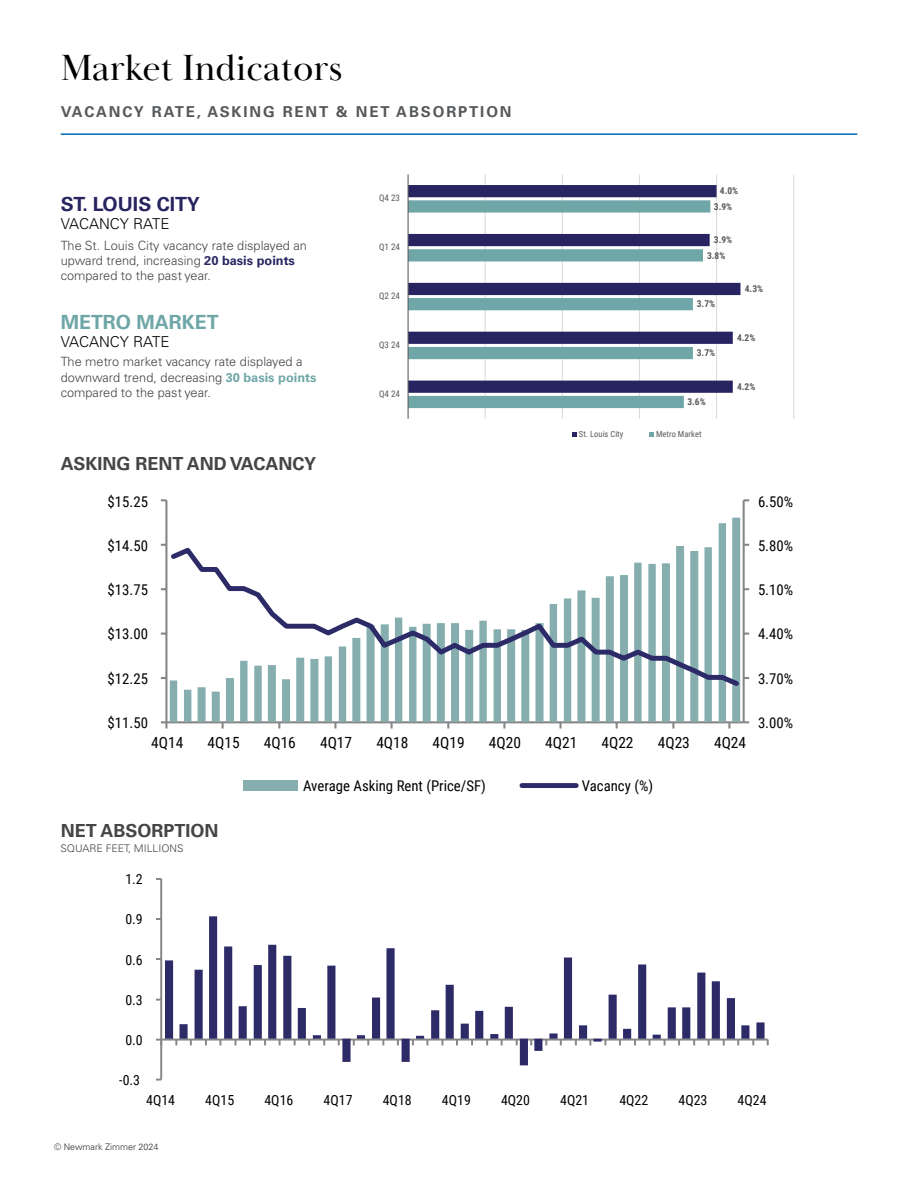
<style>
.page{position:relative;width:918px;height:1188px;background:#fff}
.page>*{position:absolute;margin:0;border:0;box-sizing:border-box;transform-origin:0 0}
.t1{font:37.5px "Baskerville Display PT";color:#000}
.t2{font:700 19.5px "Univers LT Pro 65";color:#282460}
.t3{font:700 19.5px "Univers LT Pro 65";color:#6fa6a7}
.t4{font:700 18px "Univers LT Pro 65";color:#444545}
.t5{font:15.45px "Roboto Condensed";color:#000}
.t6{font:700 15px "Univers LT Pro 65";letter-spacing:.125em;color:#56595b}
.t7{font:300 15px "Univers LT Pro 45";color:#000}
.t8{font:14.85px "Roboto Condensed";color:#000}
.t9{font:13.95px "Roboto Condensed";color:#000}
.t10{font:300 12.75px/15.3px "Univers LT Pro 45";color:#444545}
.t11{font:300 10.5px "Univers LT Pro 45";color:#444545}
.t12{font:700 9.45px "Roboto Condensed";color:#595a5b}
.t13{font:9px "Roboto Condensed";color:#595a5b}
.t14{font:300 9px "Univers LT Pro 45";color:#292829}
.t15{font:8.55px "Roboto Condensed";color:#595a5b}
.s1{font-family:"Univers LT Pro 65";font-weight:700;color:#282560}
.s2{font-family:"Univers LT Pro 65";font-weight:700;color:#282460}
.s3{font-family:"Univers LT Pro 65";font-weight:700;color:#6fa6a7}
</style>
<div class="page">
<hr style="left:793px;top:174px;width:1px;height:245px;background:#d9d9d9">
<hr style="left:716px;top:174px;width:1px;height:245px;background:#d9d9d9">
<hr style="left:639px;top:174px;width:1px;height:245px;background:#d9d9d9">
<hr style="left:562px;top:174px;width:1px;height:245px;background:#d9d9d9">
<hr style="left:485px;top:174px;width:1px;height:245px;background:#d9d9d9">
<svg style="left:409px;top:393px;width:275px;height:15px;background:#8ab7b7"></svg>
<svg style="left:409px;top:185px;width:331px;height:208px"></svg>
<hr style="left:408px;top:174px;width:1px;height:245px;background:#595a5b">
<svg style="left:572px;top:432px;width:5px;height:5px"></svg>
<svg style="left:649px;top:432px;width:5px;height:5px"></svg>
<hr style="left:61px;top:133px;width:796px;height:2px;background:#006bb7">
<hr style="left:743px;top:500px;width:2px;height:222px;background:#868686">
<hr style="left:165px;top:500px;width:2px;height:222px;background:#868686">
<hr style="left:166px;top:721px;width:578px;height:2px;background:#868686">
<svg style="left:161px;top:721px;width:6px;height:8px"></svg>
<svg style="left:222px;top:723px;width:2px;height:6px"></svg>
<svg style="left:278px;top:723px;width:2px;height:6px"></svg>
<svg style="left:334px;top:723px;width:3px;height:6px"></svg>
<svg style="left:391px;top:723px;width:2px;height:6px"></svg>
<svg style="left:447px;top:723px;width:2px;height:6px"></svg>
<svg style="left:503px;top:723px;width:2px;height:6px"></svg>
<svg style="left:559px;top:723px;width:3px;height:6px"></svg>
<svg style="left:616px;top:723px;width:2px;height:6px"></svg>
<svg style="left:672px;top:723px;width:2px;height:6px"></svg>
<svg style="left:728px;top:723px;width:3px;height:6px"></svg>
<div style="left:243px;top:780px;width:54px;height:10px;background:#86aeaf"></div>
<div style="left:522px;top:783px;width:54px;height:5px;background:#2c2a67"></div>
<svg style="left:170px;top:518px;width:570px;height:204px"></svg>
<svg style="left:167px;top:544px;width:576px;height:146px"></svg>
<hr style="left:160px;top:879px;width:2px;height:201px;background:#868686">
<hr style="left:161px;top:1039px;width:607px;height:2px;background:#868686">
<svg style="left:165px;top:916px;width:600px;height:149px"></svg>
<h1 class="t1" style="left:61px;top:45px;width:283px">Market Indicators</h1>
<p class="t6" style="left:61px;top:101px;width:452px">VACANCY RATE, ASKING RENT &amp; NET ABSORPTION</p>
<h2 class="t2" style="left:61px;top:190px;width:140px">ST. LOUIS CITY</h2>
<p class="t7" style="left:61px;top:214px;width:110px">VACANCY RATE</p>
<p class="t10" style="left:61px;top:237px;width:248px">The St. Louis City vacancy rate displayed an upward trend, increasing <span class="s1">20</span> <span class="s2">basis points </span>compared to the past year.</p>
<h2 class="t3" style="left:61px;top:308px;width:159px">METRO MARKET</h2>
<p class="t7" style="left:61px;top:331px;width:110px">VACANCY RATE</p>
<p class="t10" style="left:61px;top:354px;width:257px">The metro market vacancy rate displayed a downward trend, decreasing <span class="s3">30 basis points </span>compared to the past year.</p>
<h3 class="t4" style="left:61px;top:451px;width:257px">ASKING RENT AND VACANCY</h3>
<p class="t8" style="left:108px;top:491px;width:42px">$15.25</p>
<p class="t8" style="left:108px;top:535px;width:42px">$14.50</p>
<p class="t8" style="left:108px;top:579px;width:42px">$13.75</p>
<p class="t8" style="left:108px;top:624px;width:42px">$13.00</p>
<p class="t8" style="left:108px;top:668px;width:42px">$12.25</p>
<p class="t8" style="left:108px;top:713px;width:42px">$11.50</p>
<p class="t13" style="left:379px;top:192px;width:22px">Q4 23</p>
<p class="t13" style="left:379px;top:241px;width:22px">Q1 24</p>
<p class="t13" style="left:379px;top:290px;width:22px">Q2 24</p>
<p class="t13" style="left:379px;top:339px;width:22px">Q3 24</p>
<p class="t13" style="left:379px;top:388px;width:22px">Q4 24</p>
<p class="t12" style="left:720px;top:184px;width:20px">4.0%</p>
<p class="t12" style="left:714px;top:200px;width:20px">3.9%</p>
<p class="t12" style="left:714px;top:233px;width:20px">3.9%</p>
<p class="t12" style="left:707px;top:249px;width:20px">3.8%</p>
<p class="t12" style="left:697px;top:298px;width:20px">3.7%</p>
<p class="t12" style="left:697px;top:346px;width:20px">3.7%</p>
<p class="t12" style="left:687px;top:395px;width:20px">3.6%</p>
<p class="t15" style="left:579px;top:428px;width:46px">St. Louis City</p>
<p class="t15" style="left:656px;top:428px;width:47px">Metro Market</p>
<p class="t12" style="left:745px;top:282px;width:20px">4.3%</p>
<p class="t12" style="left:737px;top:331px;width:20px">4.2%</p>
<p class="t12" style="left:737px;top:380px;width:20px">4.2%</p>
<p class="t8" style="left:758px;top:491px;width:37px">6.50%</p>
<p class="t8" style="left:758px;top:535px;width:37px">5.80%</p>
<p class="t8" style="left:758px;top:579px;width:37px">5.10%</p>
<p class="t8" style="left:758px;top:624px;width:37px">4.40%</p>
<p class="t8" style="left:758px;top:668px;width:37px">3.70%</p>
<p class="t8" style="left:758px;top:713px;width:37px">3.00%</p>
<p class="t5" style="left:151px;top:732px;width:34px">4Q14</p>
<p class="t5" style="left:208px;top:732px;width:34px">4Q15</p>
<p class="t5" style="left:264px;top:732px;width:34px">4Q16</p>
<p class="t5" style="left:320px;top:732px;width:34px">4Q17</p>
<p class="t5" style="left:376px;top:732px;width:34px">4Q18</p>
<p class="t5" style="left:433px;top:732px;width:34px">4Q19</p>
<p class="t5" style="left:489px;top:732px;width:34px">4Q20</p>
<p class="t5" style="left:545px;top:732px;width:34px">4Q21</p>
<p class="t5" style="left:601px;top:732px;width:34px">4Q22</p>
<p class="t5" style="left:658px;top:732px;width:34px">4Q23</p>
<p class="t5" style="left:714px;top:732px;width:34px">4Q24</p>
<p class="t8" style="left:303px;top:775px;width:184px">Average Asking Rent (Price/SF)</p>
<p class="t8" style="left:582px;top:775px;width:73px">Vacancy (%)</p>
<h3 class="t4" style="left:61px;top:818px;width:159px">NET ABSORPTION</h3>
<p class="t11" style="left:60px;top:841px;width:125px">SQUARE FEET, MILLIONS</p>
<p class="t9" style="left:125px;top:870px;width:19px">1.2</p>
<p class="t9" style="left:125px;top:910px;width:19px">0.9</p>
<p class="t9" style="left:125px;top:950px;width:19px">0.6</p>
<p class="t9" style="left:125px;top:990px;width:19px">0.3</p>
<p class="t9" style="left:125px;top:1030px;width:19px">0.0</p>
<p class="t9" style="left:119px;top:1070px;width:22px">-0.3</p>
<p class="t9" style="left:146px;top:1091px;width:30px">4Q14</p>
<p class="t9" style="left:205px;top:1091px;width:30px">4Q15</p>
<p class="t9" style="left:264px;top:1091px;width:30px">4Q16</p>
<p class="t9" style="left:324px;top:1091px;width:30px">4Q17</p>
<p class="t9" style="left:383px;top:1091px;width:30px">4Q18</p>
<p class="t9" style="left:442px;top:1091px;width:30px">4Q19</p>
<p class="t9" style="left:501px;top:1091px;width:30px">4Q20</p>
<p class="t9" style="left:560px;top:1091px;width:30px">4Q21</p>
<p class="t9" style="left:619px;top:1091px;width:30px">4Q22</p>
<p class="t9" style="left:678px;top:1091px;width:30px">4Q23</p>
<p class="t9" style="left:738px;top:1091px;width:30px">4Q24</p>
<p class="t14" style="left:54px;top:1140px;width:106px">© Newmark Zimmer 2024</p>
</div>
